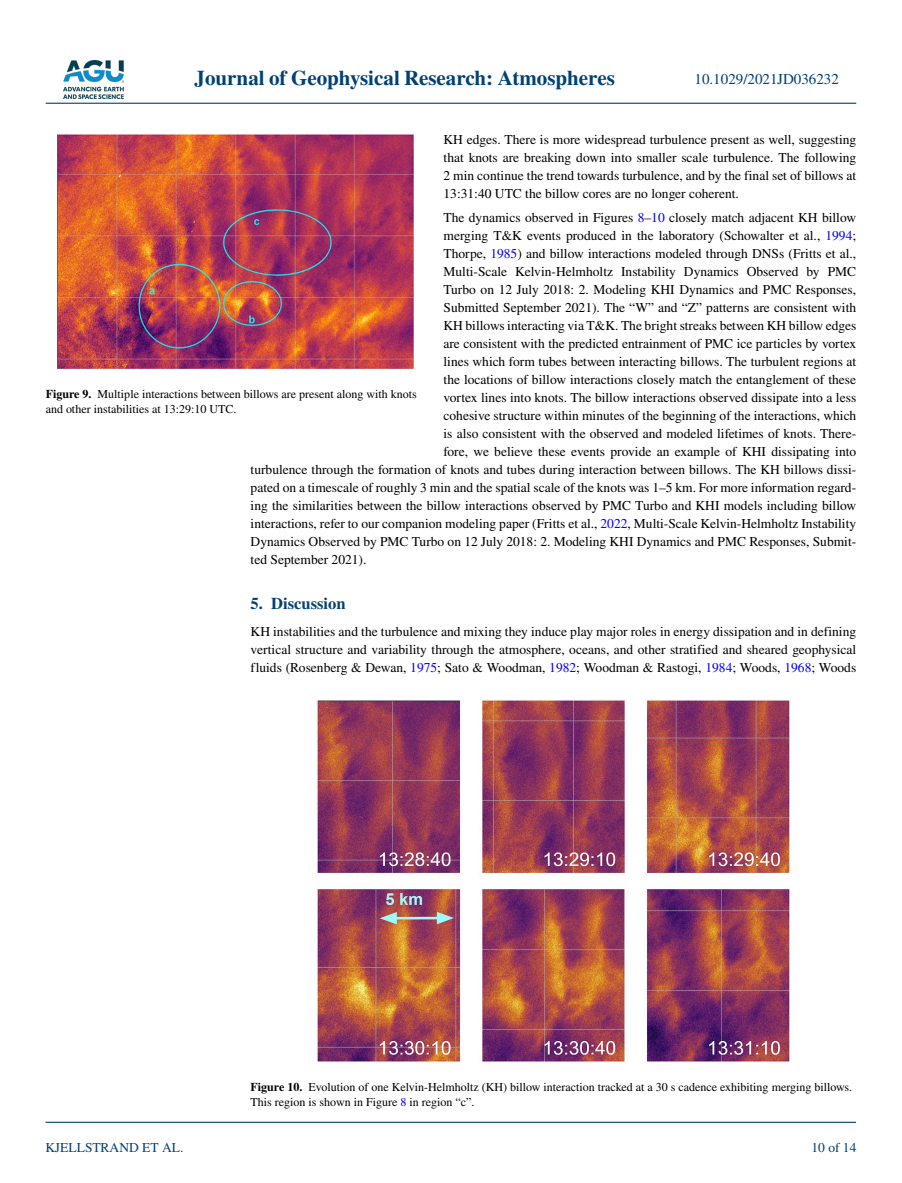
<style>
.page{position:relative;width:902px;height:1183px;background:#fff}
.page>*{position:absolute;margin:0;border:0;box-sizing:border-box;transform-origin:0 0}
.t1{font:700 21px "STIX";color:#004174}
.t2{font:700 16.5px "STIX";color:#004174}
.t3{font:15px "STIX";color:#004174}
.t4{font:13.5px/18px "STIX";color:#000;text-align:justify}
.t5{font:13.5px "STIX";color:#004174}
.t6{font:12px/15px "STIX";color:#000}
.s1{color:#00f}
.s2{font-weight:700}
</style>
<div class="page">
<img style="left:63px;top:60px;width:60px;height:39px">
<hr style="left:46px;top:103px;width:810px;height:1px;background:#004174">
<hr style="left:45px;top:1121px;width:810px;height:1px;background:#004174">
<img style="left:57px;top:134px;width:357px;height:235px">
<img style="left:316px;top:699px;width:474px;height:363px">
<h1 class="t1" style="left:194px;top:66px;width:422px">Journal of Geophysical Research: Atmospheres</h1>
<p class="t3" style="left:694px;top:69px;width:146px">10.1029/2021JD036232</p>
<p class="t4" style="left:443px;top:131px;width:414px">KH edges. There is more widespread turbulence present as well, suggesting that knots are breaking down into smaller scale turbulence. The following 2 min continue the trend towards turbulence, and by the final set of billows at 13:31:40 UTC the billow cores are no longer coherent.</p>
<p class="t4" style="left:443px;top:209px;width:414px">The dynamics observed in Figures <span class="s1">8</span>–<span class="s1">10</span> closely match adjacent KH billow</p>
<p class="t4" style="left:443px;top:227px;width:414px">merging T&amp;K events produced in the laboratory (Schowalter et al., <span class="s1">1994</span>;</p>
<p class="t4" style="left:443px;top:245px;width:414px">Thorpe, <span class="s1">1985</span>) and billow interactions modeled through DNSs (Fritts et al.,</p>
<p class="t4" style="left:443px;top:263px;width:414px">Multi-Scale Kelvin-Helmholtz Instability Dynamics Observed by PMC</p>
<p class="t4" style="left:443px;top:281px;width:414px">Turbo on 12 July 2018: 2. Modeling KHI Dynamics and PMC Responses,</p>
<p class="t4" style="left:443px;top:299px;width:414px">Submitted September 2021). The “W” and “Z” patterns are consistent with</p>
<p class="t4" style="left:443px;top:317px;width:414px">KH billows interacting via T&amp;K. The bright streaks between KH billow edges</p>
<p class="t4" style="left:443px;top:335px;width:414px">are consistent with the predicted entrainment of PMC ice particles by vortex</p>
<p class="t4" style="left:443px;top:353px;width:414px">lines which form tubes between interacting billows. The turbulent regions at</p>
<p class="t4" style="left:443px;top:371px;width:414px">the locations of billow interactions closely match the entanglement of these</p>
<p class="t4" style="left:443px;top:389px;width:414px">vortex lines into knots. The billow interactions observed dissipate into a less</p>
<p class="t4" style="left:443px;top:407px;width:414px">cohesive structure within minutes of the beginning of the interactions, which</p>
<p class="t4" style="left:443px;top:425px;width:414px">is also consistent with the observed and modeled lifetimes of knots. There-</p>
<p class="t4" style="left:443px;top:443px;width:414px">fore, we believe these events provide an example of KHI dissipating into</p>
<p class="t4" style="left:250px;top:461px;width:607px">turbulence through the formation of knots and tubes during interaction between billows. The KH billows dissi-</p>
<p class="t4" style="left:250px;top:479px;width:607px">pated on a timescale of roughly 3 min and the spatial scale of the knots was 1–5 km. For more information regard-</p>
<p class="t4" style="left:250px;top:497px;width:607px">ing the similarities between the billow interactions observed by PMC Turbo and KHI models including billow</p>
<p class="t4" style="left:250px;top:515px;width:607px">interactions, refer to our companion modeling paper (Fritts et al., <span class="s1">2022</span>, Multi-Scale Kelvin-Helmholtz Instability</p>
<p class="t4" style="left:250px;top:533px;width:607px">Dynamics Observed by PMC Turbo on 12 July 2018: 2. Modeling KHI Dynamics and PMC Responses, Submit-</p>
<p class="t4" style="left:250px;top:551px;width:117px">ted September 2021).</p>
<p class="t2" style="left:250px;top:593px;width:96px">5. Discussion</p>
<p class="t4" style="left:250px;top:623px;width:607px">KH instabilities and the turbulence and mixing they induce play major roles in energy dissipation and in defining vertical structure and variability through the atmosphere, oceans, and other stratified and sheared geophysical fluids (Rosenberg &amp; Dewan, <span class="s1">1975</span>; Sato &amp; Woodman, <span class="s1">1982</span>; Woodman &amp; Rastogi, <span class="s1">1984</span>; Woods, <span class="s1">1968</span>; Woods</p>
<p class="t6" style="left:46px;top:387px;width:372px"><span class="s2">Figure 9.</span> Multiple interactions between billows are present along with knots and other instabilities at 13:29:10 UTC.</p>
<p class="t5" style="left:45px;top:1138px;width:139px">KJELLSTRAND ET AL.</p>
<p class="t6" style="left:250px;top:1080px;width:603px"><span class="s2">Figure 10.</span> Evolution of one Kelvin-Helmholtz (KH) billow interaction tracked at a 30 s cadence exhibiting merging billows.<br>This region is shown in Figure <span class="s1">8</span> in region “c”.</p>
<p class="t5" style="left:811px;top:1138px;width:46px">10 of 14</p>
</div>
